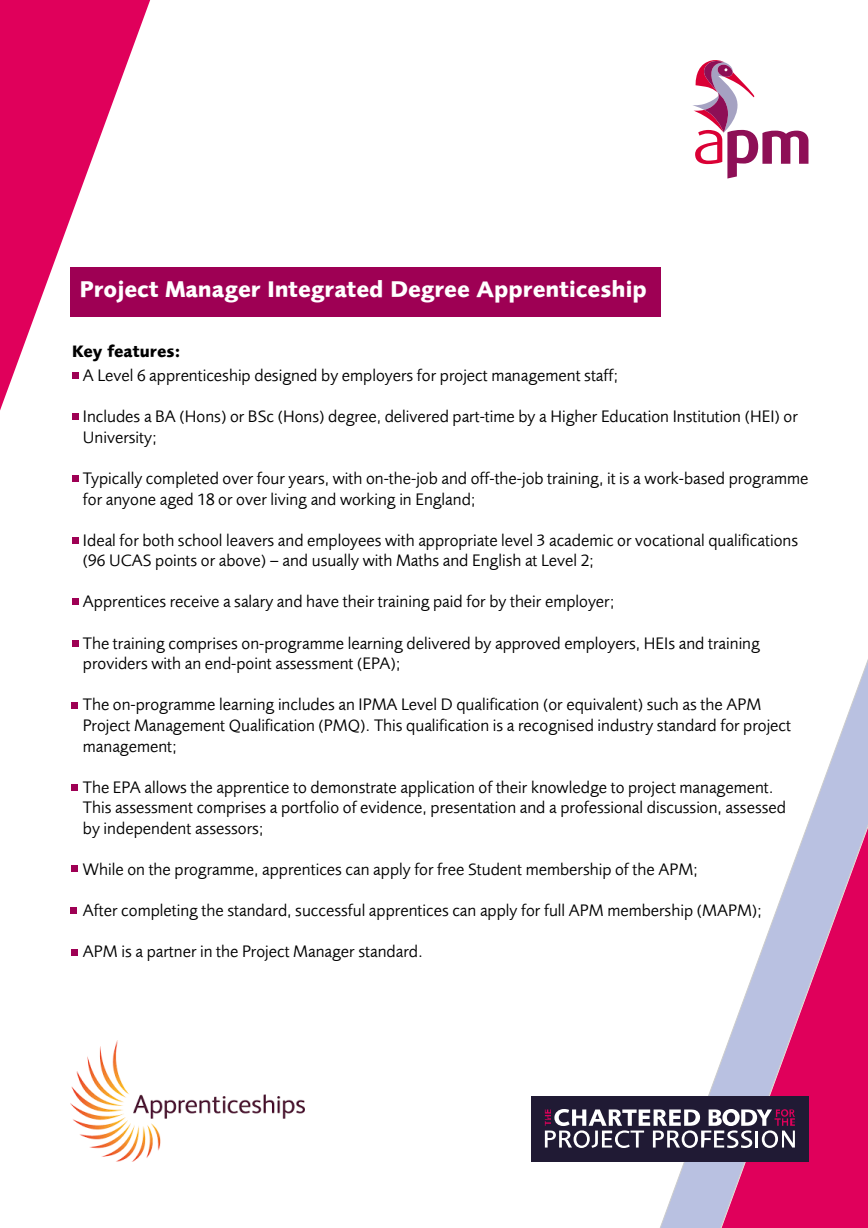
<style>
.page{position:relative;width:868px;height:1228px;background:#fff}
.page>*{position:absolute;margin:0;border:0;box-sizing:border-box;transform-origin:0 0}
.t1{font:700 23.45px "Foundry Sans";color:#fff}
.t2{font:17.15px/20.6px "Foundry Sans";color:#000}
.t3{font:700 17.15px "Foundry Sans";color:#000}
</style>
<div class="page">
<svg style="left:693px;top:60px;width:115px;height:118px"></svg>
<svg style="left:572px;top:659px;width:296px;height:569px"></svg>
<svg style="left:692px;top:771px;width:176px;height:457px"></svg>
<svg style="left:0;top:0;width:178px;height:420px"></svg>
<div style="left:531px;top:1096px;width:277px;height:65px;background:#201a34"></div>
<svg style="left:545px;top:1109px;width:250px;height:39px"></svg>
<img style="left:70px;top:1041px;width:234px;height:120px">
<div style="left:70px;top:268px;width:590px;height:49px;background:#9e0054"></div>
<svg style="left:73px;top:372px;width:6px;height:6px"></svg>
<svg style="left:73px;top:414px;width:6px;height:6px"></svg>
<svg style="left:73px;top:476px;width:6px;height:6px"></svg>
<svg style="left:73px;top:537px;width:6px;height:6px"></svg>
<svg style="left:73px;top:598px;width:6px;height:6px"></svg>
<svg style="left:73px;top:640px;width:6px;height:6px"></svg>
<div style="left:71px;top:702px;width:7px;height:7px;background:#9e0054"></div>
<div style="left:71px;top:784px;width:7px;height:7px;background:#9e0054"></div>
<div style="left:71px;top:866px;width:7px;height:6px;background:#9e0054"></div>
<div style="left:70px;top:907px;width:7px;height:6px;background:#9e0054"></div>
<div style="left:71px;top:949px;width:7px;height:6px;background:#9e0054"></div>
<h1 class="t1" style="left:80px;top:276px;width:568px">Project Manager Integrated Degree Apprenticeship</h1>
<p class="t3" style="left:72px;top:342px;width:110px">Key features:</p>
<p class="t2" style="left:83px;top:365px;width:537px">A Level 6 apprenticeship designed by employers for project management staff;</p>
<p class="t2" style="left:83px;top:406px;width:716px">Includes a BA (Hons) or BSc (Hons) degree, delivered part-time by a Higher Education Institution (HEI) or<br>University;</p>
<p class="t2" style="left:83px;top:468px;width:727px">Typically completed over four years, with on-the-job and off-the-job training, it is a work-based programme for anyone aged 18 or over living and working in England;</p>
<p class="t2" style="left:83px;top:530px;width:717px">Ideal for both school leavers and employees with appropriate level 3 academic or vocational qualifications (96 UCAS points or above) – and usually with Maths and English at Level 2;</p>
<p class="t2" style="left:83px;top:591px;width:533px">Apprentices receive a salary and have their training paid for by their employer;</p>
<p class="t2" style="left:83px;top:632px;width:679px">The training comprises on-programme learning delivered by approved employers, HEIs and training providers with an end-point assessment (EPA);</p>
<p class="t2" style="left:83px;top:694px;width:710px">The on-programme learning includes an IPMA Level D qualification (or equivalent) such as the APM<br>Project Management Qualification (PMQ). This qualification is a recognised industry standard for project management;</p>
<p class="t2" style="left:83px;top:776px;width:705px">The EPA allows the apprentice to demonstrate application of their knowledge to project management.<br>This assessment comprises a portfolio of evidence, presentation and a professional discussion, assessed by independent assessors;</p>
<p class="t2" style="left:83px;top:859px;width:616px">While on the programme, apprentices can apply for free Student membership of the APM;</p>
<p class="t2" style="left:83px;top:900px;width:681px">After completing the standard, successful apprentices can apply for full APM membership (MAPM);</p>
<p class="t2" style="left:83px;top:941px;width:342px">APM is a partner in the Project Manager standard.</p>
</div>
